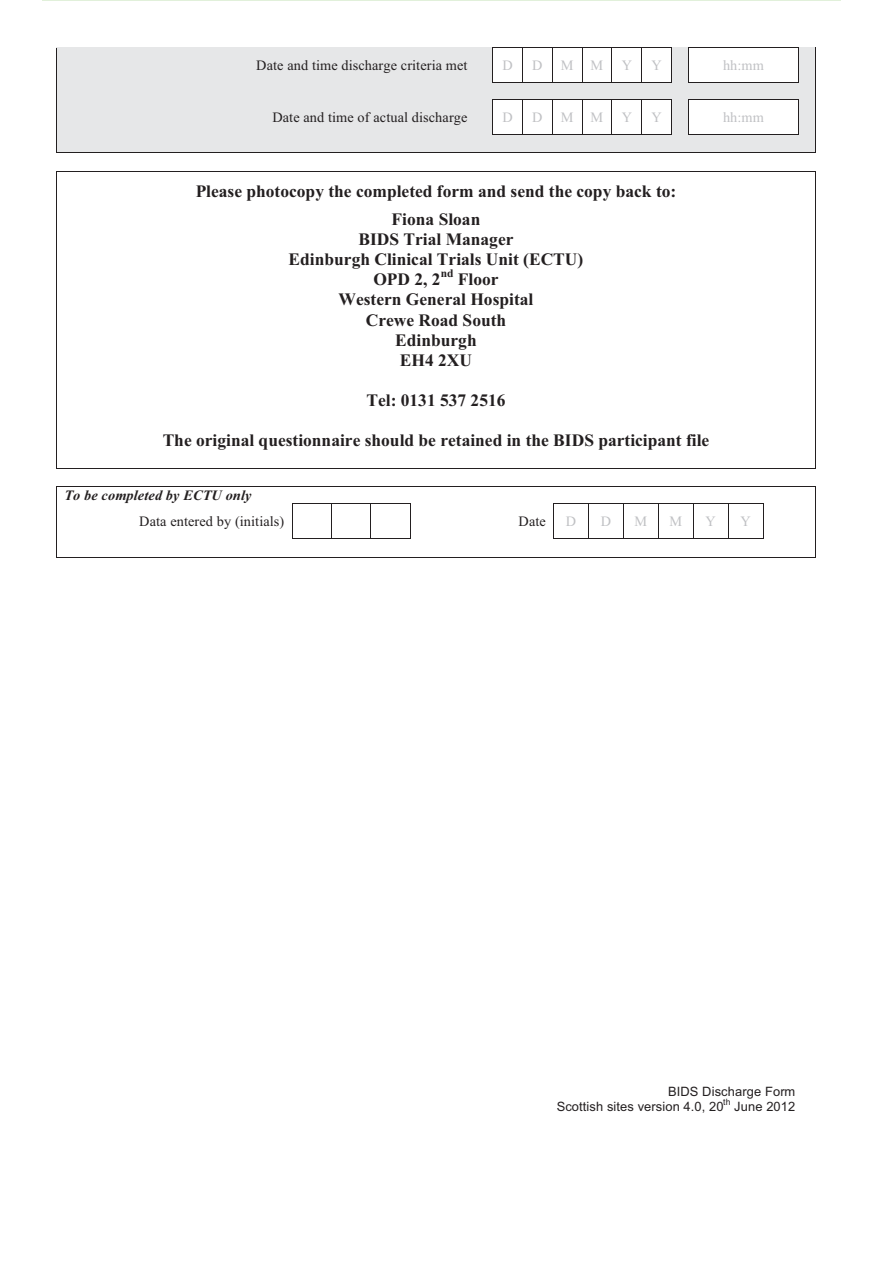
<style>
.page{position:relative;width:885px;height:1285px;background:#fff}
.page>*{position:absolute;margin:0;border:0;box-sizing:border-box;transform-origin:0 0}
.t1{font:700 17.5px/28.5px "Times New Roman";color:#231f20;text-align:center}
.t2{font:14.35px "Times New Roman";letter-spacing:.005em;color:#231f20}
.t3{font:14.35px "Times New Roman";letter-spacing:.01em;color:#c0c1c4}
.t4{font:italic 700 14.35px "Times New Roman";letter-spacing:.01em;color:#231f20}
.t5{font:12.95px/15px "Arial";letter-spacing:.01em;color:#231f20}
.t6{font:700 11.55px "Times New Roman";color:#231f20}
.t7{font:8.75px "Arial";color:#231f20}
</style>
<div class="page">
<div style="left:57px;top:48px;width:418px;height:34px;background:#e6e7e8"></div>
<div style="left:475px;top:48px;width:17px;height:34px;background:#e6e7e8"></div>
<div style="left:672px;top:48px;width:16px;height:34px;background:#e6e7e8"></div>
<div style="left:798px;top:48px;width:17px;height:34px;background:#e6e7e8"></div>
<hr style="left:56px;top:47px;width:419px;height:1px;background:#e6e7e8">
<svg style="left:475px;top:47px;width:17px;height:1px"></svg>
<hr style="left:492px;top:47px;width:180px;height:1px;background:#231f20">
<svg style="left:672px;top:47px;width:16px;height:1px"></svg>
<hr style="left:688px;top:47px;width:110px;height:1px;background:#231f20">
<svg style="left:798px;top:47px;width:18px;height:18px"></svg>
<hr style="left:56px;top:48px;width:1px;height:34px;background:#231f20">
<hr style="left:492px;top:48px;width:1px;height:34px;background:#231f20">
<hr style="left:522px;top:48px;width:1px;height:34px;background:#231f20">
<hr style="left:551px;top:48px;width:1px;height:34px;background:#231f20">
<hr style="left:581px;top:48px;width:1px;height:34px;background:#231f20">
<hr style="left:611px;top:48px;width:1px;height:34px;background:#231f20">
<hr style="left:641px;top:48px;width:1px;height:34px;background:#231f20">
<hr style="left:671px;top:48px;width:1px;height:34px;background:#231f20">
<hr style="left:688px;top:48px;width:1px;height:34px;background:#231f20">
<hr style="left:797px;top:48px;width:1px;height:34px;background:#231f20">
<hr style="left:815px;top:48px;width:1px;height:34px;background:#231f20">
<div style="left:57px;top:83px;width:313px;height:17px;background:#e6e7e8"></div>
<div style="left:370px;top:83px;width:105px;height:17px;background:#e6e7e8"></div>
<div style="left:475px;top:83px;width:17px;height:17px;background:#e6e7e8"></div>
<div style="left:492px;top:83px;width:179px;height:17px;background:#e6e7e8"></div>
<div style="left:688px;top:83px;width:110px;height:17px;background:#e6e7e8"></div>
<hr style="left:57px;top:82px;width:435px;height:1px;background:#e6e7e8">
<hr style="left:492px;top:82px;width:180px;height:1px;background:#231f20">
<hr style="left:688px;top:82px;width:110px;height:1px;background:#231f20">
<div style="left:57px;top:100px;width:418px;height:34px;background:#e6e7e8"></div>
<div style="left:475px;top:100px;width:17px;height:34px;background:#e6e7e8"></div>
<div style="left:672px;top:100px;width:16px;height:34px;background:#e6e7e8"></div>
<div style="left:798px;top:100px;width:17px;height:34px;background:#e6e7e8"></div>
<svg style="left:56px;top:82px;width:1px;height:18px"></svg>
<hr style="left:492px;top:100px;width:180px;height:1px;background:#231f20">
<svg style="left:671px;top:82px;width:18px;height:18px"></svg>
<hr style="left:688px;top:100px;width:110px;height:1px;background:#231f20">
<svg style="left:797px;top:82px;width:19px;height:35px"></svg>
<hr style="left:56px;top:100px;width:1px;height:34px;background:#231f20">
<hr style="left:492px;top:100px;width:1px;height:34px;background:#231f20">
<hr style="left:522px;top:100px;width:1px;height:34px;background:#231f20">
<hr style="left:551px;top:100px;width:1px;height:34px;background:#231f20">
<hr style="left:581px;top:100px;width:1px;height:34px;background:#231f20">
<hr style="left:611px;top:100px;width:1px;height:34px;background:#231f20">
<hr style="left:641px;top:100px;width:1px;height:34px;background:#231f20">
<hr style="left:671px;top:100px;width:1px;height:34px;background:#231f20">
<hr style="left:688px;top:100px;width:1px;height:34px;background:#231f20">
<hr style="left:797px;top:100px;width:1px;height:34px;background:#231f20">
<hr style="left:815px;top:100px;width:1px;height:34px;background:#231f20">
<div style="left:57px;top:135px;width:313px;height:17px;background:#e6e7e8"></div>
<div style="left:370px;top:135px;width:105px;height:17px;background:#e6e7e8"></div>
<div style="left:492px;top:135px;width:179px;height:17px;background:#e6e7e8"></div>
<div style="left:688px;top:135px;width:110px;height:17px;background:#e6e7e8"></div>
<hr style="left:57px;top:134px;width:435px;height:1px;background:#e6e7e8">
<hr style="left:492px;top:134px;width:180px;height:1px;background:#231f20">
<hr style="left:688px;top:134px;width:110px;height:1px;background:#231f20">
<svg style="left:56px;top:134px;width:1px;height:19px"></svg>
<hr style="left:57px;top:152px;width:313px;height:1px;background:#231f20">
<hr style="left:369px;top:152px;width:106px;height:1px;background:#231f20">
<svg style="left:475px;top:135px;width:17px;height:18px"></svg>
<hr style="left:491px;top:152px;width:180px;height:1px;background:#231f20">
<svg style="left:671px;top:134px;width:17px;height:19px"></svg>
<hr style="left:687px;top:152px;width:111px;height:1px;background:#231f20">
<svg style="left:798px;top:134px;width:18px;height:19px"></svg>
<hr style="left:57px;top:171px;width:758px;height:1px;background:#231f20">
<hr style="left:56px;top:172px;width:1px;height:297px;background:#231f20">
<hr style="left:57px;top:468px;width:758px;height:1px;background:#231f20">
<hr style="left:815px;top:172px;width:1px;height:297px;background:#231f20">
<hr style="left:57px;top:485px;width:758px;height:1px;background:#231f20">
<svg style="left:56px;top:486px;width:1px;height:18px"></svg>
<hr style="left:292px;top:503px;width:118px;height:1px;background:#231f20">
<hr style="left:553px;top:503px;width:210px;height:1px;background:#231f20">
<svg style="left:815px;top:486px;width:1px;height:18px"></svg>
<hr style="left:56px;top:504px;width:1px;height:34px;background:#231f20">
<hr style="left:292px;top:504px;width:1px;height:34px;background:#231f20">
<hr style="left:331px;top:504px;width:1px;height:34px;background:#231f20">
<hr style="left:370px;top:504px;width:1px;height:34px;background:#231f20">
<hr style="left:409px;top:504px;width:1px;height:34px;background:#231f20">
<hr style="left:553px;top:504px;width:1px;height:34px;background:#231f20">
<hr style="left:588px;top:504px;width:1px;height:34px;background:#231f20">
<hr style="left:623px;top:504px;width:1px;height:34px;background:#231f20">
<hr style="left:658px;top:504px;width:1px;height:34px;background:#231f20">
<hr style="left:693px;top:504px;width:1px;height:34px;background:#231f20">
<hr style="left:727px;top:504px;width:1px;height:34px;background:#231f20">
<hr style="left:762px;top:504px;width:1px;height:34px;background:#231f20">
<hr style="left:815px;top:504px;width:1px;height:34px;background:#231f20">
<hr style="left:292px;top:538px;width:118px;height:1px;background:#231f20">
<hr style="left:553px;top:538px;width:210px;height:1px;background:#231f20">
<svg style="left:56px;top:538px;width:1px;height:20px"></svg>
<hr style="left:57px;top:557px;width:235px;height:1px;background:#231f20">
<hr style="left:291px;top:557px;width:40px;height:1px;background:#231f20">
<hr style="left:330px;top:557px;width:485px;height:1px;background:#231f20">
<svg style="left:815px;top:538px;width:1px;height:20px"></svg>
<hr style="left:42px;top:0;width:798px;height:1px;background:#e1f0da">
<p class="t2" style="left:256px;top:60px;width:213px">Date and time discharge criteria met</p>
<p class="t3" style="left:502px;top:60px;width:12px">D</p>
<p class="t3" style="left:532px;top:60px;width:12px">D</p>
<p class="t3" style="left:560px;top:60px;width:44px">M M</p>
<p class="t3" style="left:621px;top:60px;width:12px">Y</p>
<p class="t3" style="left:651px;top:60px;width:12px">Y</p>
<p class="t3" style="left:722px;top:60px;width:43px">hh:mm</p>
<p class="t2" style="left:272px;top:112px;width:196px">Date and time of actual discharge</p>
<p class="t3" style="left:502px;top:112px;width:12px">D</p>
<p class="t3" style="left:532px;top:112px;width:12px">D</p>
<p class="t3" style="left:560px;top:112px;width:44px">M M</p>
<p class="t3" style="left:621px;top:112px;width:12px">Y</p>
<p class="t3" style="left:651px;top:112px;width:12px">Y</p>
<p class="t3" style="left:722px;top:112px;width:43px">hh:mm</p>
<p class="t1" style="left:195px;top:178px;width:482px">Please photocopy the completed form and send the copy back to:<br>Fiona Sloan</p>
<p class="t1" style="left:358px;top:227px;width:156px">BIDS Trial Manager</p>
<p class="t1" style="left:288px;top:247px;width:296px">Edinburgh Clinical Trials Unit (ECTU)</p>
<p class="t1" style="left:373px;top:267px;width:69px">OPD 2, 2</p>
<p class="t6" style="left:440px;top:270px;width:14px">nd</p>
<p class="t1" style="left:458px;top:267px;width:42px">Floor</p>
<p class="t1" style="left:338px;top:287px;width:196px">Western General Hospital</p>
<p class="t1" style="left:365px;top:307px;width:142px">Crewe Road South</p>
<p class="t1" style="left:395px;top:327px;width:83px">Edinburgh</p>
<p class="t1" style="left:400px;top:347px;width:74px">EH4 2XU</p>
<p class="t1" style="left:366px;top:387px;width:140px">Tel: 0131 537 2516</p>
<p class="t1" style="left:163px;top:428px;width:548px">The original questionnaire should be retained in the BIDS participant file</p>
<p class="t4" style="left:64px;top:490px;width:188px">To be completed by ECTU only</p>
<p class="t2" style="left:139px;top:516px;width:146px">Data entered by (initials)</p>
<p class="t2" style="left:518px;top:516px;width:29px">Date</p>
<p class="t3" style="left:565px;top:516px;width:12px">D</p>
<p class="t3" style="left:600px;top:516px;width:12px">D</p>
<p class="t3" style="left:634px;top:516px;width:14px">M</p>
<p class="t3" style="left:669px;top:516px;width:14px">M</p>
<p class="t3" style="left:705px;top:516px;width:12px">Y</p>
<p class="t3" style="left:740px;top:516px;width:12px">Y</p>
<p class="t5" style="left:556px;top:1085px;width:240px;text-indent:111px">BIDS Discharge Form<br>Scottish sites version 4.0, 20</p>
<p class="t7" style="left:723px;top:1098px;width:9px">th</p>
<p class="t5" style="left:734px;top:1100px;width:63px">June 2012</p>
</div>
